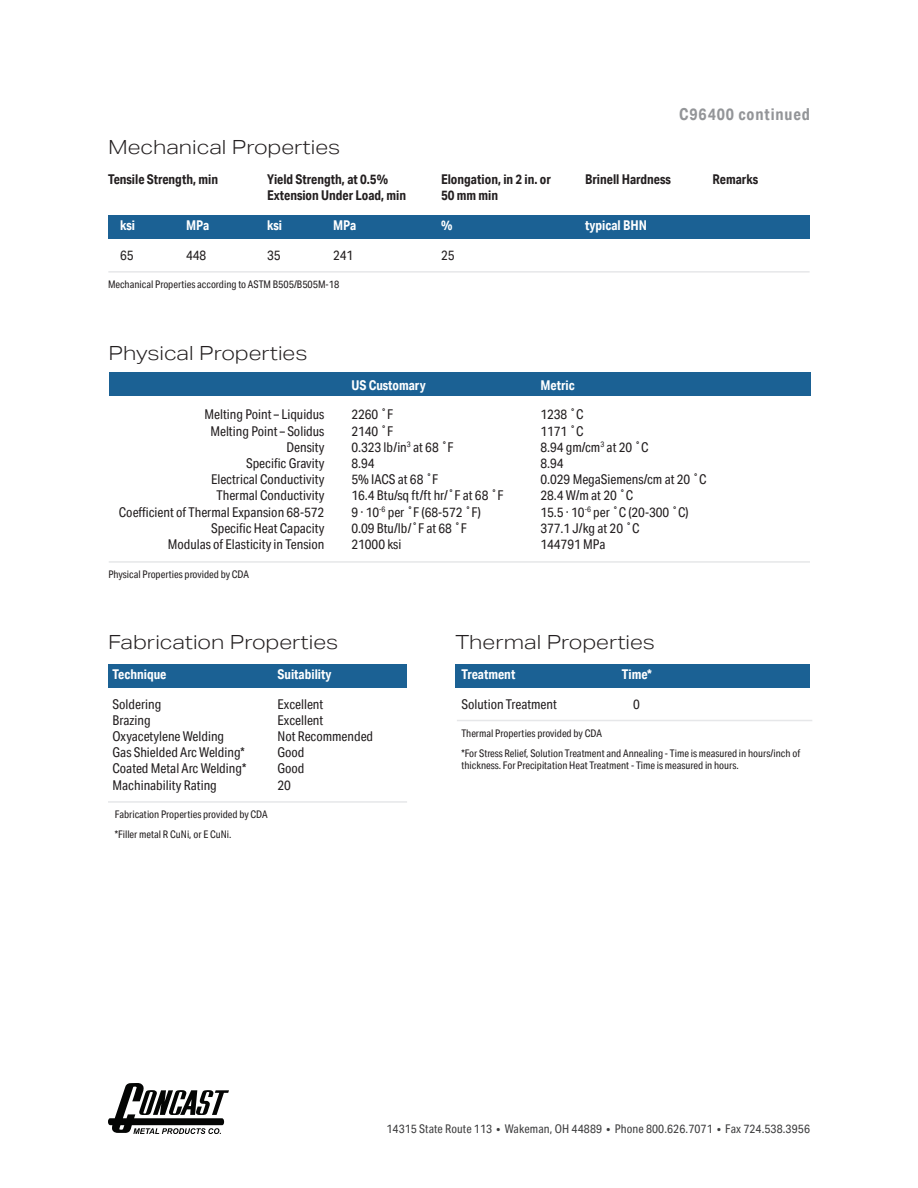
<style>
.page{position:relative;width:918px;height:1188px;background:#fff}
.page>*{position:absolute;margin:0;border:0;box-sizing:border-box;transform-origin:0 0}
.t1{font:300 19.5px "Aktiv Grotesk Ex";color:#231f20}
.t2{font:700 16.5px "Aktiv Grotesk Cd";letter-spacing:.05em;color:#939598}
.t3{font:13.5px "Aktiv Grotesk Cd";color:#231f20}
.t4{font:700 13.5px "Aktiv Grotesk Cd";color:#231f20}
.t5{font:700 13.5px "Aktiv Grotesk Cd";color:#fff}
.t6{font:12px "Aktiv Grotesk Cd";letter-spacing:.01em;color:#3e3e3f}
.t7{font:10.5px/19.4px "Aktiv Grotesk Cd";color:#231f20}
</style>
<div class="page">
<svg style="left:108px;top:1083px;width:121px;height:51px"></svg>
<div style="left:109px;top:373px;width:701px;height:23px;background:#1b6194"></div>
<hr style="left:109px;top:561px;width:701px;height:2px;background:#e6e7e9">
<div style="left:109px;top:215px;width:701px;height:23px;background:#1b6194"></div>
<hr style="left:108px;top:271px;width:702px;height:2px;background:#e6e7e9">
<div style="left:108px;top:664px;width:299px;height:24px;background:#1b6194"></div>
<hr style="left:108px;top:801px;width:299px;height:2px;background:#e6e7e9">
<div style="left:455px;top:664px;width:355px;height:24px;background:#1b6194"></div>
<hr style="left:457px;top:720px;width:355px;height:1px;background:#e6e7e9">
<p class="t2" style="left:679px;top:104px;width:132px">C96400 continued</p>
<p class="t1" style="left:108px;top:136px;width:234px">Mechanical Properties</p>
<p class="t4" style="left:108px;top:171px;width:112px">Tensile Strength, min</p>
<p class="t4" style="left:267px;top:171px;width:123px">Yield Strength, at 0.5%</p>
<p class="t4" style="left:441px;top:171px;width:111px">Elongation, in 2 in. or</p>
<p class="t4" style="left:585px;top:171px;width:87px">Brinell Hardness</p>
<p class="t4" style="left:713px;top:171px;width:47px">Remarks</p>
<p class="t4" style="left:267px;top:187px;width:141px">Extension Under Load, min</p>
<p class="t4" style="left:441px;top:187px;width:59px">50 mm min</p>
<p class="t5" style="left:120px;top:217px;width:16px">ksi</p>
<p class="t5" style="left:186px;top:217px;width:25px">MPa</p>
<p class="t5" style="left:267px;top:217px;width:16px">ksi</p>
<p class="t5" style="left:333px;top:217px;width:25px">MPa</p>
<p class="t5" style="left:441px;top:217px;width:13px">%</p>
<p class="t5" style="left:585px;top:217px;width:63px">typical BHN</p>
<p class="t3" style="left:120px;top:247px;width:15px">65</p>
<p class="t3" style="left:186px;top:247px;width:22px">448</p>
<p class="t3" style="left:267px;top:247px;width:15px">35</p>
<p class="t3" style="left:333px;top:247px;width:22px">241</p>
<p class="t3" style="left:441px;top:247px;width:15px">25</p>
<p class="t7" style="left:108px;top:275px;width:233px">Mechanical Properties according to ASTM B505/B505M-18</p>
<p class="t1" style="left:108px;top:342px;width:201px">Physical Properties</p>
<p class="t5" style="left:351px;top:377px;width:76px">US Customary</p>
<p class="t5" style="left:540px;top:377px;width:36px">Metric</p>
<p class="t3" style="left:204px;top:407px;width:121px">Melting Point – Liquidus</p>
<p class="t3" style="left:351px;top:407px;width:43px">2260 ˚F</p>
<p class="t3" style="left:540px;top:407px;width:45px">1238 ˚C</p>
<p class="t3" style="left:210px;top:423px;width:115px">Melting Point – Solidus</p>
<p class="t3" style="left:351px;top:423px;width:43px">2140 ˚F</p>
<p class="t3" style="left:540px;top:423px;width:45px">1171 ˚C</p>
<p class="t3" style="left:286px;top:439px;width:39px">Density</p>
<p class="t3" style="left:351px;top:439px;width:104px">0.323 lb/in<sup>3</sup> at 68 ˚F</p>
<p class="t3" style="left:540px;top:439px;width:110px">8.94 gm/cm<sup>3</sup> at 20 ˚C</p>
<p class="t3" style="left:246px;top:455px;width:80px">Specific Gravity</p>
<p class="t3" style="left:351px;top:455px;width:25px">8.94</p>
<p class="t3" style="left:540px;top:455px;width:25px">8.94</p>
<p class="t3" style="left:211px;top:471px;width:115px">Electrical Conductivity</p>
<p class="t3" style="left:351px;top:471px;width:88px">5% IACS at 68 ˚F</p>
<p class="t3" style="left:540px;top:471px;width:168px">0.029 MegaSiemens/cm at 20 ˚C</p>
<p class="t3" style="left:217px;top:488px;width:109px">Thermal Conductivity</p>
<p class="t3" style="left:351px;top:488px;width:153px">16.4 Btu/sq ft/ft hr/˚F at 68 ˚F</p>
<p class="t3" style="left:540px;top:488px;width:94px">28.4 W/m at 20 ˚C</p>
<p class="t3" style="left:119px;top:504px;width:207px">Coefficient of Thermal Expansion 68-572</p>
<p class="t3" style="left:351px;top:504px;width:131px">9 · 10<sup>-6</sup> per ˚F (68-572 ˚F)</p>
<p class="t3" style="left:540px;top:504px;width:150px">15.5 · 10<sup>-6</sup> per ˚C (20-300 ˚C)</p>
<p class="t3" style="left:211px;top:520px;width:115px">Specific Heat Capacity</p>
<p class="t3" style="left:351px;top:520px;width:117px">0.09 Btu/lb/˚F at 68 ˚F</p>
<p class="t3" style="left:540px;top:520px;width:101px">377.1 J/kg at 20 ˚C</p>
<p class="t3" style="left:168px;top:536px;width:158px">Modulas of Elasticity in Tension</p>
<p class="t3" style="left:351px;top:536px;width:52px">21000 ksi</p>
<p class="t3" style="left:540px;top:536px;width:67px">144791 MPa</p>
<p class="t7" style="left:108px;top:564px;width:142px">Physical Properties provided by CDA</p>
<p class="t1" style="left:108px;top:631px;width:232px">Fabrication Properties</p>
<p class="t5" style="left:113px;top:666px;width:55px">Technique</p>
<p class="t5" style="left:278px;top:666px;width:56px">Suitability</p>
<p class="t3" style="left:113px;top:696px;width:50px">Soldering</p>
<p class="t3" style="left:278px;top:696px;width:47px">Excellent</p>
<p class="t3" style="left:113px;top:712px;width:40px">Brazing</p>
<p class="t3" style="left:278px;top:712px;width:47px">Excellent</p>
<p class="t3" style="left:113px;top:728px;width:113px">Oxyacetylene Welding</p>
<p class="t3" style="left:278px;top:728px;width:97px">Not Recommended</p>
<p class="t3" style="left:113px;top:744px;width:134px">Gas Shielded Arc Welding*</p>
<p class="t3" style="left:278px;top:744px;width:29px">Good</p>
<p class="t3" style="left:113px;top:761px;width:135px">Coated Metal Arc Welding*</p>
<p class="t3" style="left:278px;top:761px;width:29px">Good</p>
<p class="t3" style="left:113px;top:777px;width:106px">Machinability Rating</p>
<p class="t3" style="left:278px;top:777px;width:15px">20</p>
<p class="t7" style="left:115px;top:805px;width:155px">Fabrication Properties provided by CDA *Filler metal R CuNi, or E CuNi.</p>
<p class="t1" style="left:455px;top:631px;width:201px">Thermal Properties</p>
<p class="t5" style="left:461px;top:666px;width:55px">Treatment</p>
<p class="t5" style="left:622px;top:666px;width:31px">Time*</p>
<p class="t3" style="left:461px;top:696px;width:97px">Solution Treatment</p>
<p class="t3" style="left:633px;top:696px;width:8px">0</p>
<p class="t7" style="left:461px;top:724px;width:340px">Thermal Properties provided by CDA<br>*For Stress Relief, Solution Treatment and Annealing - Time is measured in hours/inch of</p>
<p class="t7" style="left:461px;top:756px;width:279px">thickness. For Precipitation Heat Treatment - Time is measured in hours.</p>
<p class="t6" style="left:386px;top:1121px;width:425px">14315 State Route 113 • Wakeman, OH 44889 • Phone 800.626.7071 • Fax 724.538.3956</p>
</div>
